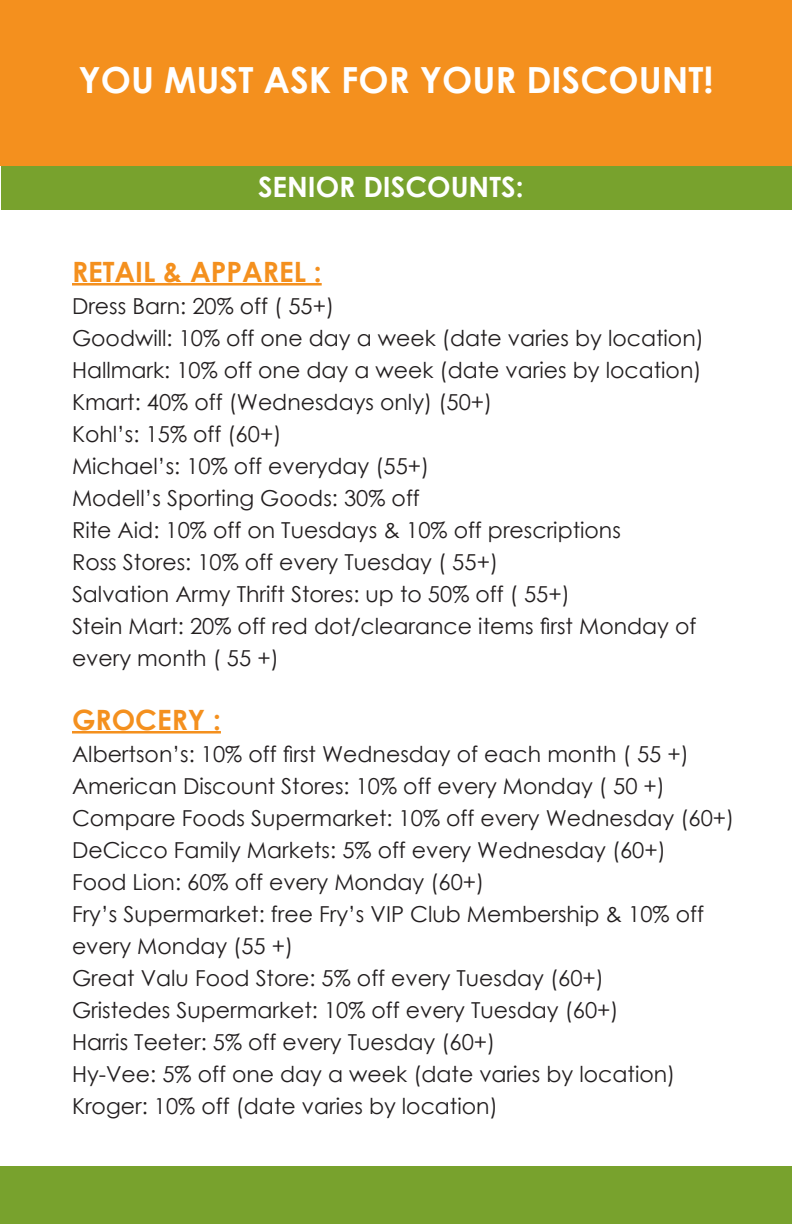
<style>
.page{position:relative;width:792px;height:1224px;background:#fff}
.page>*{position:absolute;margin:0;border:0;box-sizing:border-box;transform-origin:0 0}
.t1{font:700 36px "Century Gothic";color:#fff}
.t2{font:700 28px "Century Gothic";color:#f4901e}
.t3{font:700 28px "Century Gothic";color:#fff}
.t4{font:22px/32px "Century Gothic";color:#231f20}
</style>
<div class="page">
<div style="left:1px;top:166px;width:791px;height:43px;background:#78a22d"></div>
<div style="left:0;top:0;width:792px;height:166px;background:#f4901e"></div>
<div style="left:0;top:1167px;width:792px;height:57px;background:#78a22d"></div>
<hr style="left:72px;top:283px;width:250px;height:3px;background:#f4901e">
<hr style="left:72px;top:731px;width:149px;height:3px;background:#f4901e">
<p class="t1" style="left:79px;top:53px;width:637px">YOU MUST ASK FOR YOUR DISCOUNT!</p>
<p class="t3" style="left:258px;top:166px;width:267px">SENIOR DISCOUNTS:</p>
<p class="t2" style="left:72px;top:250px;width:251px">RETAIL &amp; APPAREL :</p>
<p class="t4" style="left:72px;top:289px;width:264px">Dress Barn: 20% off ( 55+)</p>
<p class="t4" style="left:72px;top:321px;width:633px">Goodwill: 10% off one day a week (date varies by location)</p>
<p class="t4" style="left:72px;top:353px;width:631px">Hallmark: 10% off one day a week (date varies by location)</p>
<p class="t4" style="left:72px;top:385px;width:422px">Kmart: 40% off (Wednesdays only) (50+)</p>
<p class="t4" style="left:72px;top:417px;width:211px">Kohl’s: 15% off (60+)</p>
<p class="t4" style="left:72px;top:449px;width:359px">Michael’s: 10% off everyday (55+)</p>
<p class="t4" style="left:72px;top:481px;width:349px">Modell’s Sporting Goods: 30% off</p>
<p class="t4" style="left:72px;top:513px;width:550px">Rite Aid: 10% off on Tuesdays &amp; 10% off prescriptions</p>
<p class="t4" style="left:72px;top:545px;width:428px">Ross Stores: 10% off every Tuesday ( 55+)</p>
<p class="t4" style="left:72px;top:577px;width:499px">Salvation Army Thrift Stores: up to 50% off ( 55+)</p>
<p class="t4" style="left:72px;top:609px;width:626px">Stein Mart: 20% off red dot/clearance items first Monday of every month ( 55 +)</p>
<p class="t2" style="left:72px;top:698px;width:150px">GROCERY :</p>
<p class="t4" style="left:72px;top:737px;width:618px">Albertson’s: 10% off first Wednesday of each month ( 55 +)</p>
<p class="t4" style="left:72px;top:769px;width:595px">American Discount Stores: 10% off every Monday ( 50 +)</p>
<p class="t4" style="left:72px;top:801px;width:664px">Compare Foods Supermarket: 10% off every Wednesday (60+)</p>
<p class="t4" style="left:72px;top:833px;width:595px">DeCicco Family Markets: 5% off every Wednesday (60+)</p>
<p class="t4" style="left:72px;top:865px;width:414px">Food Lion: 60% off every Monday (60+)</p>
<p class="t4" style="left:72px;top:897px;width:633px">Fry’s Supermarket: free Fry’s VIP Club Membership &amp; 10% off every Monday (55 +)</p>
<p class="t4" style="left:72px;top:961px;width:534px">Great Valu Food Store: 5% off every Tuesday (60+)</p>
<p class="t4" style="left:72px;top:993px;width:548px">Gristedes Supermarket: 10% off every Tuesday (60+)</p>
<p class="t4" style="left:72px;top:1025px;width:425px">Harris Teeter: 5% off every Tuesday (60+)</p>
<p class="t4" style="left:72px;top:1057px;width:605px">Hy-Vee: 5% off one day a week (date varies by location)</p>
<p class="t4" style="left:72px;top:1089px;width:427px">Kroger: 10% off (date varies by location)</p>
</div>
